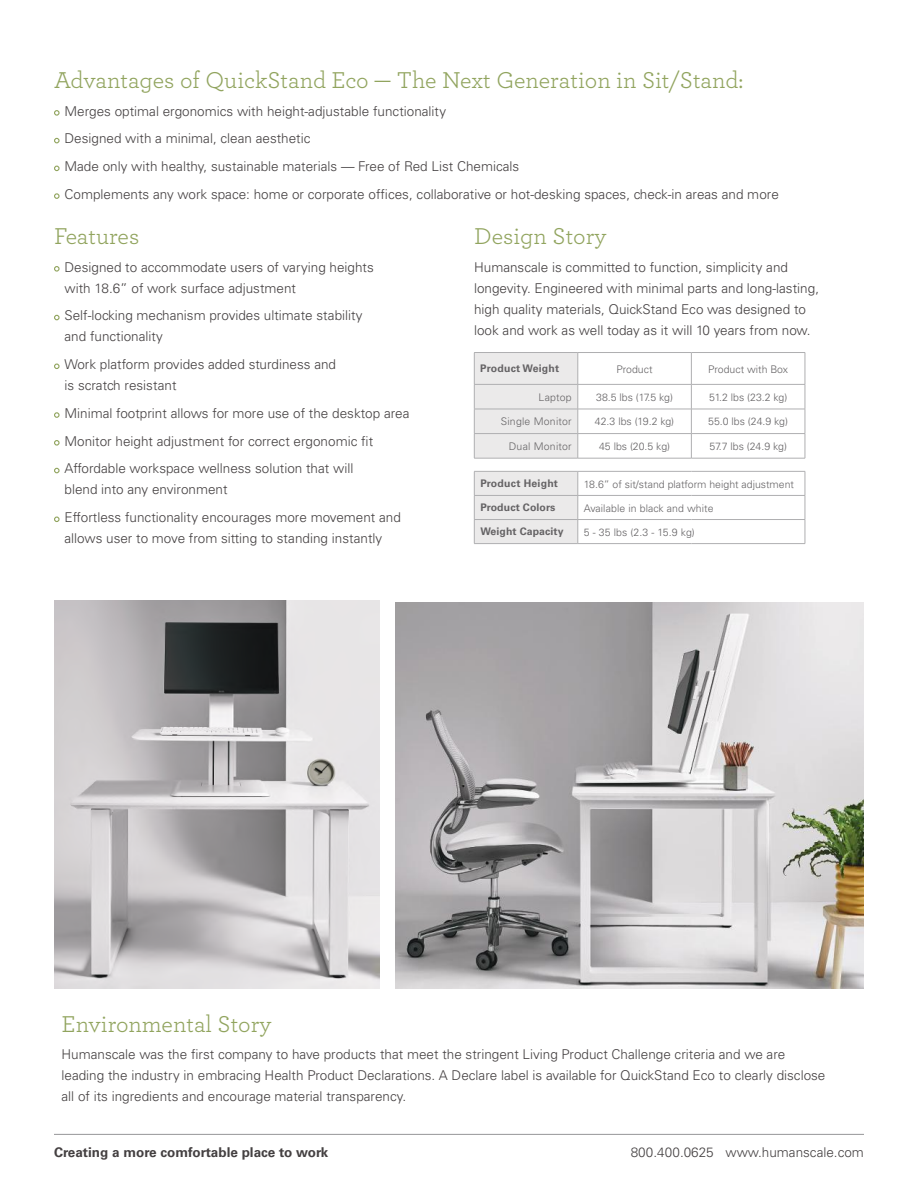
<style>
.page{position:relative;width:918px;height:1188px;background:#fff}
.page>*{position:absolute;margin:0;border:0;box-sizing:border-box;transform-origin:0 0}
.t1{font:24px "Archer";color:#91a45e}
.t2{font:300 13.5px/21px "Univers";color:#444041}
.t3{font:700 13.5px "Univers";color:#444041}
.t4{font:300 10.5px "Univers";color:#656365}
.t5{font:700 10.5px "Univers";letter-spacing:.01em;color:#656365}
.t6{font:300 10.5px "Univers";letter-spacing:.02em;color:#656365}
</style>
<div class="page">
<img style="left:54px;top:601px;width:326px;height:388px">
<hr style="left:54px;top:1134px;width:810px;height:1px;background:#969698">
<svg style="left:54px;top:266px;width:6px;height:6px"></svg>
<svg style="left:54px;top:315px;width:6px;height:5px"></svg>
<svg style="left:54px;top:364px;width:6px;height:5px"></svg>
<svg style="left:54px;top:412px;width:6px;height:6px"></svg>
<svg style="left:54px;top:440px;width:6px;height:6px"></svg>
<svg style="left:54px;top:468px;width:6px;height:5px"></svg>
<svg style="left:54px;top:517px;width:6px;height:5px"></svg>
<hr style="left:474px;top:352px;width:104px;height:1px;background:#afafb1">
<hr style="left:578px;top:352px;width:113px;height:1px;background:#afafb1">
<hr style="left:691px;top:352px;width:114px;height:1px;background:#afafb1">
<svg style="left:474px;top:353px;width:332px;height:191px"></svg>
<hr style="left:474px;top:519px;width:104px;height:1px;background:#afafb1">
<hr style="left:474px;top:543px;width:104px;height:1px;background:#afafb1">
<hr style="left:578px;top:519px;width:113px;height:1px;background:#afafb1">
<hr style="left:691px;top:519px;width:114px;height:1px;background:#afafb1">
<hr style="left:578px;top:543px;width:113px;height:1px;background:#afafb1">
<hr style="left:691px;top:543px;width:114px;height:1px;background:#afafb1">
<svg style="left:54px;top:110px;width:6px;height:6px"></svg>
<svg style="left:54px;top:138px;width:6px;height:5px"></svg>
<svg style="left:54px;top:166px;width:6px;height:5px"></svg>
<svg style="left:54px;top:193px;width:6px;height:6px"></svg>
<img style="left:396px;top:603px;width:468px;height:386px">
<h1 class="t1" style="left:54px;top:63px;width:691px">Advantages of QuickStand Eco — The Next Generation in Sit/Stand:</h1>
<p class="t2" style="left:65px;top:97px;width:716px;line-height:27.8px">Merges optimal ergonomics with height-adjustable functionality<br>Designed with a minimal, clean aesthetic<br>Made only with healthy, sustainable materials — Free of Red List Chemicals<br>Complements any work space: home or corporate offices, collaborative or hot-desking spaces, check-in areas and more</p>
<h1 class="t1" style="left:474px;top:219px;width:134px">Design Story</h1>
<p class="t2" style="left:474px;top:256px;width:347px">Humanscale is committed to function, simplicity and longevity. Engineered with minimal parts and long-lasting, high quality materials, QuickStand Eco was designed to look and work as well today as it will 10 years from now.</p>
<h1 class="t1" style="left:54px;top:219px;width:87px">Features</h1>
<p class="t2" style="left:65px;top:256px;width:311px">Designed to accommodate users of varying heights with 18.6” of work surface adjustment</p>
<p class="t2" style="left:65px;top:305px;width:300px">Self-locking mechanism provides ultimate stability and functionality</p>
<p class="t2" style="left:65px;top:354px;width:273px">Work platform provides added sturdiness and is scratch resistant</p>
<p class="t2" style="left:65px;top:399px;width:347px;line-height:27.8px">Minimal footprint allows for more use of the desktop area<br>Monitor height adjustment for correct ergonomic fit<br>Affordable workspace wellness solution that will</p>
<p class="t2" style="left:65px;top:476px;width:338px;line-height:27.8px">blend into any environment<br>Effortless functionality encourages more movement and</p>
<p class="t2" style="left:65px;top:528px;width:319px">allows user to move from sitting to standing instantly</p>
<p class="t5" style="left:480px;top:363px;width:80px">Product Weight</p>
<p class="t4" style="left:617px;top:363px;width:37px">Product</p>
<p class="t4" style="left:708px;top:363px;width:81px">Product with Box</p>
<p class="t4" style="left:539px;top:391px;width:35px">Laptop</p>
<p class="t4" style="left:596px;top:391px;width:78px">38.5 lbs (17.5 kg)</p>
<p class="t4" style="left:709px;top:391px;width:80px">51.2 lbs (23.2 kg)</p>
<p class="t6" style="left:501px;top:415px;width:72px">Single Monitor</p>
<p class="t4" style="left:595px;top:415px;width:81px">42.3 lbs (19.2 kg)</p>
<p class="t4" style="left:708px;top:415px;width:81px">55.0 lbs (24.9 kg)</p>
<p class="t6" style="left:509px;top:440px;width:64px">Dual Monitor</p>
<p class="t4" style="left:599px;top:440px;width:73px">45 lbs (20.5 kg)</p>
<p class="t4" style="left:709px;top:440px;width:79px">57.7 lbs (24.9 kg)</p>
<p class="t5" style="left:480px;top:477px;width:79px">Product Height</p>
<p class="t4" style="left:584px;top:477px;width:212px">18.6” of sit/stand platform height adjustment</p>
<p class="t5" style="left:480px;top:502px;width:77px">Product Colors</p>
<p class="t4" style="left:584px;top:502px;width:131px">Available in black and white</p>
<p class="t5" style="left:480px;top:526px;width:85px">Weight Capacity</p>
<p class="t4" style="left:584px;top:526px;width:113px">5 - 35 lbs (2.3 - 15.9 kg)</p>
<h1 class="t1" style="left:62px;top:1007px;width:211px">Environmental Story</h1>
<p class="t2" style="left:62px;top:1044px;width:765px">Humanscale was the first company to have products that meet the stringent Living Product Challenge criteria and we are leading the industry in embracing Health Product Declarations. A Declare label is available for QuickStand Eco to clearly disclose all of its ingredients and encourage material transparency.</p>
<p class="t3" style="left:54px;top:1144px;width:276px">Creating a more comfortable place to work</p>
<p class="t2" style="left:631px;top:1141px;width:235px">800.400.0625 www.humanscale.com</p>
</div>
